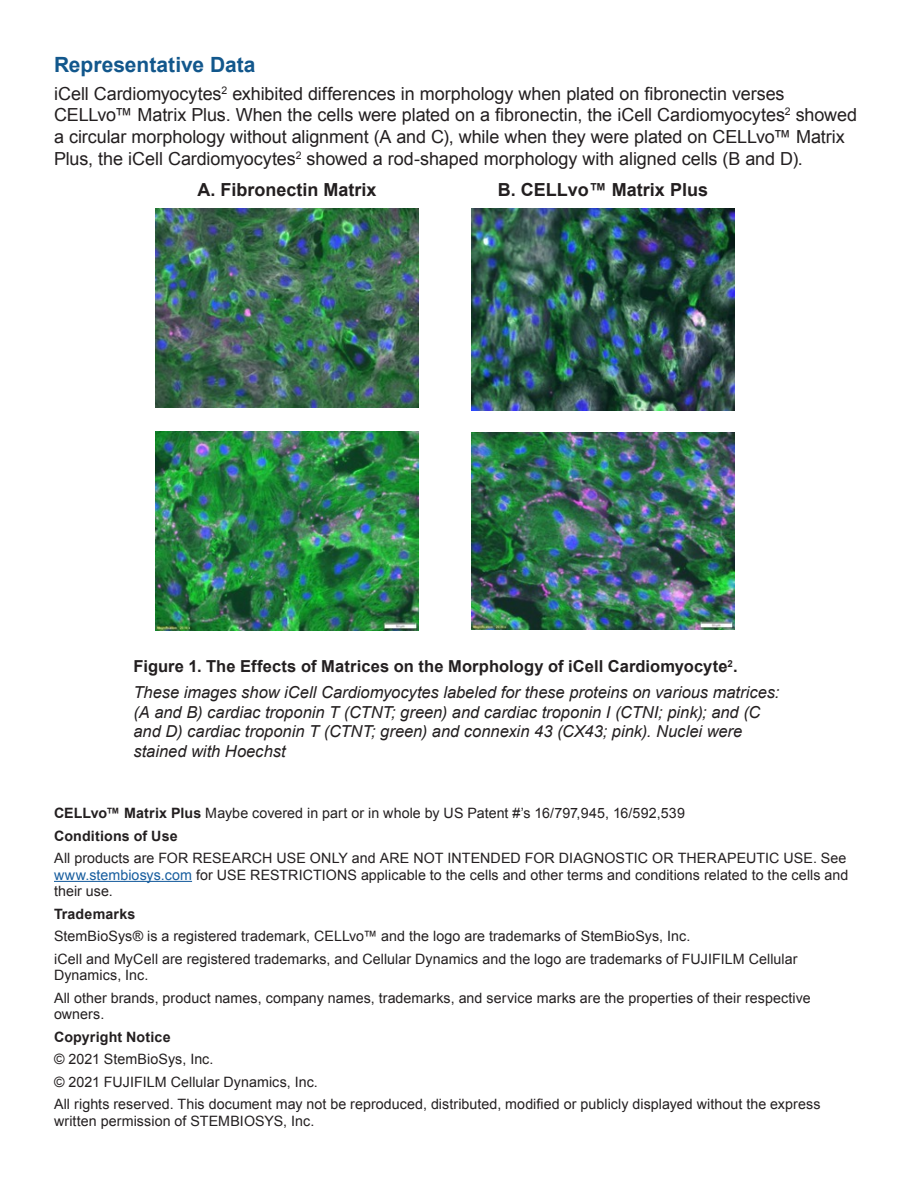
<style>
.page{position:relative;width:918px;height:1188px;background:#fff}
.page>*{position:absolute;margin:0;border:0;box-sizing:border-box;transform-origin:0 0}
.t1{font:700 21px "Arial";color:#12578c}
.t2{font:18px/21.6px "Arial";letter-spacing:-.005em;color:#231f20}
.t3{font:700 18px "Arial";color:#231f20}
.t4{font:italic 16.5px/19.8px "Arial";color:#231f20}
.t5{font:700 16.5px "Arial";letter-spacing:.005em;color:#231f20}
.t6{font:14.25px/16.5px "Arial";letter-spacing:.005em;color:#231f20}
.t7{font:700 14.25px "Arial";letter-spacing:.01em;color:#231f20}
.s1{font-weight:700}
.s2{color:#175d9e}
</style>
<div class="page">
<img style="left:156px;top:209px;width:262px;height:199px">
<img style="left:472px;top:209px;width:262px;height:201px">
<img style="left:472px;top:432px;width:262px;height:197px">
<img style="left:156px;top:432px;width:262px;height:198px">
<hr style="left:54px;top:881px;width:138px;height:1px;background:#175d9e">
<p class="t1" style="left:54px;top:51px;width:203px">Representative Data</p>
<p class="t2" style="left:54px;top:83px;width:805px">iCell Cardiomyocytes<sup>2</sup> exhibited differences in morphology when plated on fibronectin verses CELLvo™ Matrix Plus. When the cells were plated on a fibronectin, the iCell Cardiomyocytes<sup>2</sup> showed a circular morphology without alignment (A and C), while when they were plated on CELLvo™ Matrix Plus, the iCell Cardiomyocytes<sup>2</sup> showed a rod-shaped morphology with aligned cells (B and D).</p>
<p class="t3" style="left:198px;top:178px;width:181px">A. Fibronectin Matrix</p>
<p class="t3" style="left:498px;top:178px;width:212px">B. CELLvo™ Matrix Plus</p>
<p class="t5" style="left:134px;top:655px;width:606px">Figure 1. The Effects of Matrices on the Morphology of iCell Cardiomyocyte<sup>2</sup>.</p>
<p class="t4" style="left:134px;top:682px;width:647px">These images show iCell Cardiomyocytes labeled for these proteins on various matrices: (A and B) cardiac troponin T (CTNT; green) and cardiac troponin I (CTNI; pink); and (C and D) cardiac troponin T (CTNT; green) and connexin 43 (CX43; pink). Nuclei were stained with Hoechst</p>
<p class="t6" style="left:54px;top:805px;width:632px"><span class="s1">CELLvo™ Matrix Plus</span> Maybe covered in part or in whole by US Patent #’s 16/797,945, 16/592,539</p>
<p class="t7" style="left:54px;top:826px;width:125px">Conditions of Use</p>
<p class="t6" style="left:54px;top:850px;width:796px">All products are FOR RESEARCH USE ONLY and ARE NOT INTENDED FOR DIAGNOSTIC OR THERAPEUTIC USE. See <span class="s2">www.stembiosys.com</span> for USE RESTRICTIONS applicable to the cells and other terms and conditions related to the cells and their use.</p>
<p class="t7" style="left:54px;top:904px;width:83px">Trademarks</p>
<p class="t6" style="left:54px;top:928px;width:638px">StemBioSys® is a registered trademark, CELLvo™ and the logo are trademarks of StemBioSys, Inc.</p>
<p class="t6" style="left:54px;top:951px;width:745px">iCell and MyCell are registered trademarks, and Cellular Dynamics and the logo are trademarks of FUJIFILM Cellular<br>Dynamics, Inc.</p>
<p class="t6" style="left:54px;top:990px;width:758px">All other brands, product names, company names, trademarks, and service marks are the properties of their respective owners.</p>
<p class="t7" style="left:54px;top:1027px;width:118px">Copyright Notice</p>
<p class="t6" style="left:54px;top:1051px;width:161px">© 2021 StemBioSys, Inc.</p>
<p class="t6" style="left:54px;top:1074px;width:265px">© 2021 FUJIFILM Cellular Dynamics, Inc.</p>
<p class="t6" style="left:54px;top:1096px;width:768px">All rights reserved. This document may not be reproduced, distributed, modified or publicly displayed without the express written permission of STEMBIOSYS, Inc.</p>
</div>
